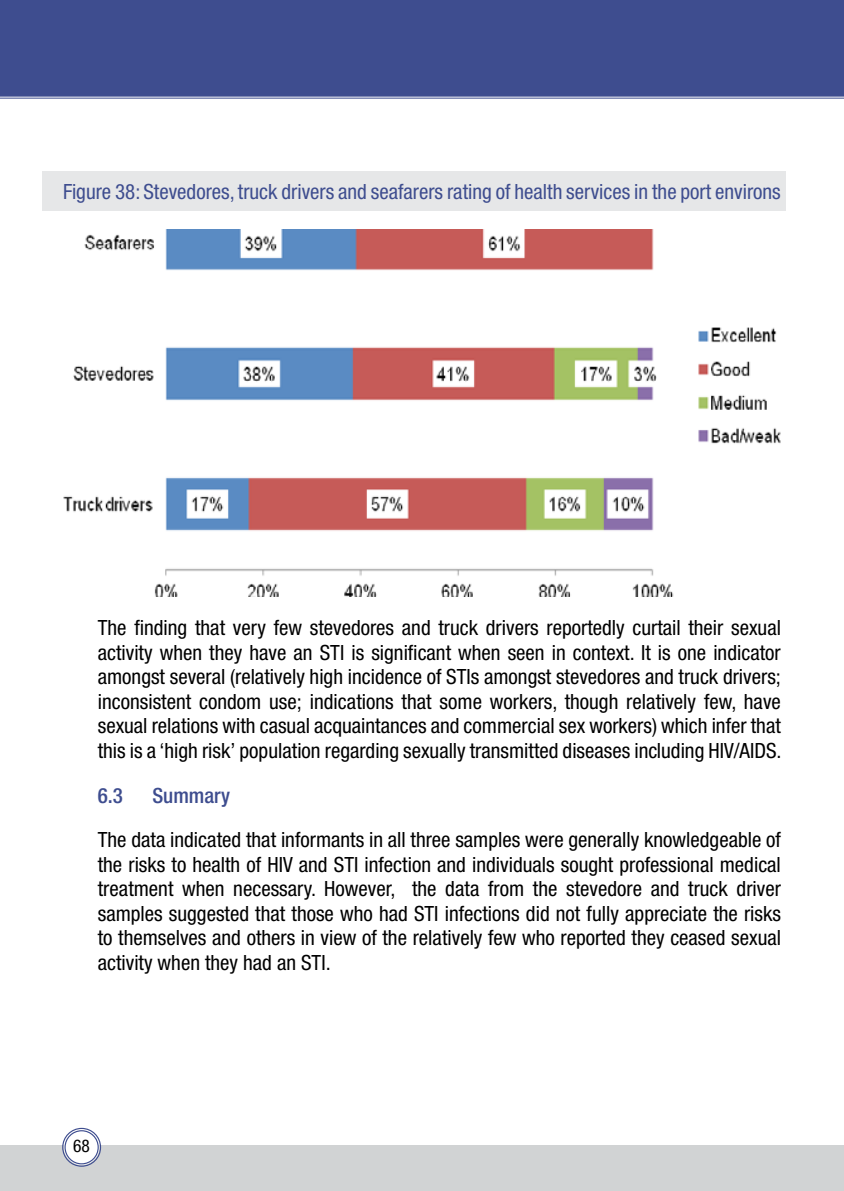
<style>
.page{position:relative;width:844px;height:1191px;background:#fff}
.page>*{position:absolute;margin:0;border:0;box-sizing:border-box;transform-origin:0 0}
.t1{font:condensed 21px/24.5px "Helvetica Neue LT Pro";color:#000;text-align:justify}
.t2{font:condensed 21px "Helvetica Neue LT Pro";color:#3e4d8f}
.t3{font:500 condensed 21px "Helvetica Neue LT Pro";color:#3e4d8f}
.t4{font:condensed 17.5px "Helvetica Neue LT Pro";color:#000}
</style>
<div class="page">
<div style="left:0;top:1145px;width:843px;height:46px;background:#d1d3d4"></div>
<div style="left:64px;top:1129px;width:35px;height:36px;background:#fff;border-radius:50%"></div>
<div style="left:62px;top:1127px;width:39px;height:39px;border:1px solid #3e4d8f;border-radius:50%"></div>
<div style="left:64px;top:1130px;width:35px;height:34px;border:1px solid #3e4d8f;border-radius:50%"></div>
<svg style="left:0;top:97px;width:843px;height:2px;background:#9da5c6"></svg>
<svg style="left:0;top:94px;width:843px;height:3px;background:#54619c"></svg>
<div style="left:0;top:0;width:843px;height:94px;background:#3e4d8f"></div>
<div style="left:43px;top:172px;width:742px;height:39px;background:#e6e7e8"></div>
<img style="left:63px;top:230px;width:718px;height:366px">
<p class="t2" style="left:63px;top:179px;width:719px">Figure 38: Stevedores, truck drivers and seafarers rating of health services in the port environs</p>
<p class="t1" style="left:98px;top:615px;width:685px">The finding that very few stevedores and truck drivers reportedly curtail their sexual activity when they have an STI is significant when seen in context. It is one indicator amongst several (relatively high incidence of STIs amongst stevedores and truck drivers; inconsistent condom use; indications that some workers, though relatively few, have sexual relations with casual acquaintances and commercial sex workers) which infer that this is a ‘high risk’ population regarding sexually transmitted diseases including HIV/AIDS.</p>
<p class="t3" style="left:98px;top:782px;width:27px">6.3</p>
<p class="t3" style="left:152px;top:782px;width:79px">Summary</p>
<p class="t1" style="left:98px;top:827px;width:684px">The data indicated that informants in all three samples were generally knowledgeable of the risks to health of HIV and STI infection and individuals sought professional medical treatment when necessary. However, the data from the stevedore and truck driver samples suggested that those who had STI infections did not fully appreciate the risks to themselves and others in view of the relatively few who reported they ceased sexual activity when they had an STI.</p>
<p class="t4" style="left:73px;top:1135px;width:18px">68</p>
</div>
